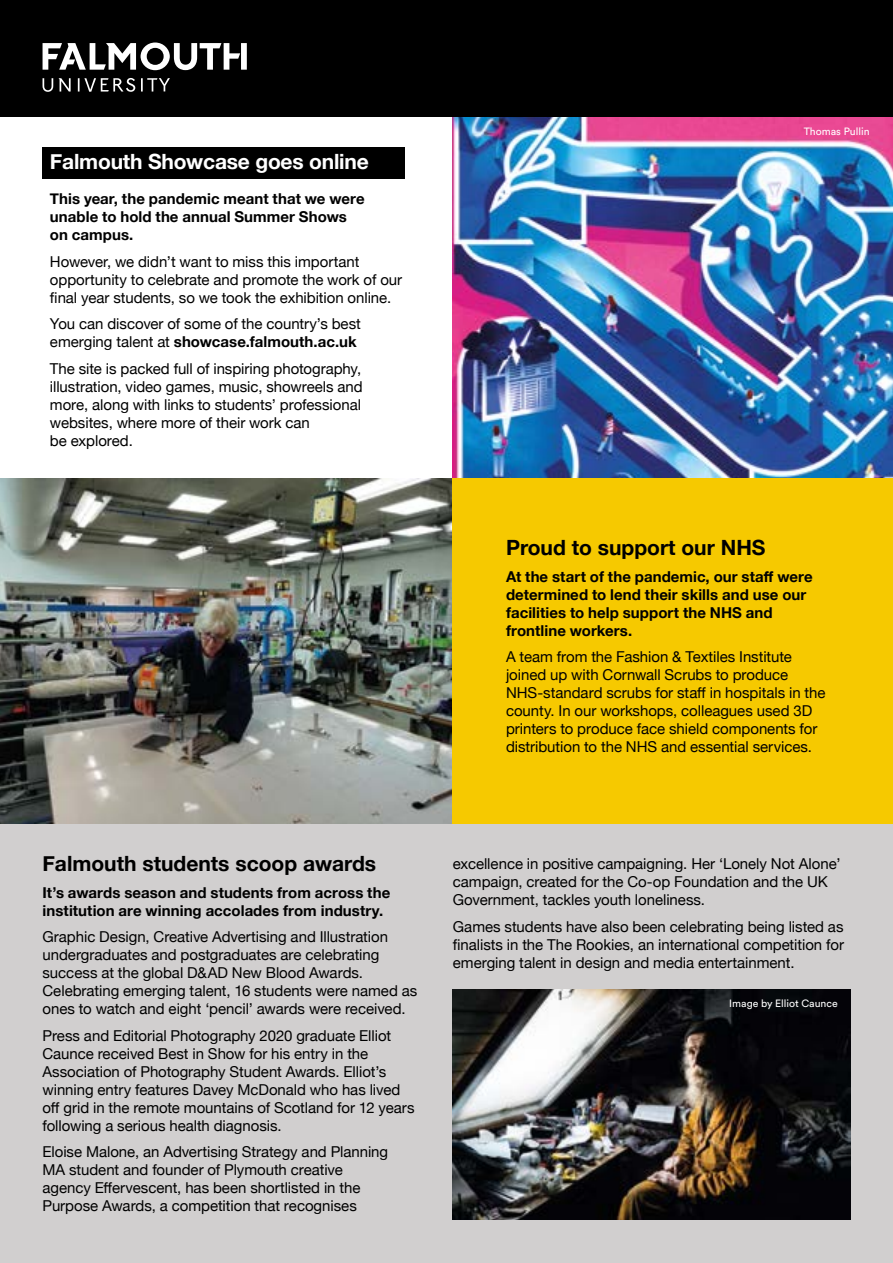
<style>
.page{position:relative;width:893px;height:1263px;background:#fff}
.page>*{position:absolute;margin:0;border:0;box-sizing:border-box;transform-origin:0 0}
.t1{font:700 21px "Helvetica Neue";color:#000}
.t2{font:700 21px "Helvetica Neue";letter-spacing:-.01em;color:#fff}
.t3{font:15px/18px "Helvetica Neue";letter-spacing:-.005em;color:#000}
.t4{font:700 15px/18px "Helvetica Neue";letter-spacing:.005em;color:#000}
.t5{font:10.5px "Circular Pro";color:#fff}
.s1{font-weight:700}
</style>
<div class="page">
<img style="left:0;top:478px;width:453px;height:347px">
<div style="left:0;top:825px;width:893px;height:438px;background:#d1cfcf"></div>
<img style="left:453px;top:117px;width:440px;height:361px">
<div style="left:453px;top:478px;width:440px;height:346px;background:#f6c900"></div>
<div style="left:43px;top:147px;width:362px;height:32px;background:#000"></div>
<img style="left:453px;top:990px;width:397px;height:229px">
<div style="left:0;top:0;width:893px;height:117px;background:#000"></div>
<svg style="left:43px;top:43px;width:204px;height:49px"></svg>
<h1 class="t2" style="left:50px;top:145px;width:320px">Falmouth Showcase goes online</h1>
<p class="t4" style="left:50px;top:190px;width:316px">This year, the pandemic meant that we were unable to hold the annual Summer Shows on campus.</p>
<p class="t3" style="left:50px;top:253px;width:354px">However, we didn’t want to miss this important opportunity to celebrate and promote the work of our final year students, so we took the exhibition online.</p>
<p class="t3" style="left:50px;top:316px;width:312px">You can discover of some of the country’s best emerging talent at <span class="s1">showcase.falmouth.ac.uk</span></p>
<p class="t3" style="left:50px;top:360px;width:314px">The site is packed full of inspiring photography, illustration, video games, music, showreels and more, along with links to students’ professional websites, where more of their work can<br>be explored.</p>
<p class="t5" style="left:804px;top:124px;width:67px">Thomas Pullin</p>
<h1 class="t1" style="left:506px;top:531px;width:261px">Proud to support our NHS</h1>
<p class="t4" style="left:506px;top:568px;width:308px">At the start of the pandemic, our staff were determined to lend their skills and use our facilities to help support the NHS and frontline workers.</p>
<p class="t3" style="left:506px;top:649px;width:321px">A team from the Fashion &amp; Textiles Institute joined up with Cornwall Scrubs to produce NHS-standard scrubs for staff in hospitals in the county. In our workshops, colleagues used 3D printers to produce face shield components for distribution to the NHS and essential services.</p>
<h1 class="t1" style="left:43px;top:847px;width:335px">Falmouth students scoop awards</h1>
<p class="t4" style="left:43px;top:884px;width:349px">It’s awards season and students from across the institution are winning accolades from industry.</p>
<p class="t3" style="left:43px;top:928px;width:376px">Graphic Design, Creative Advertising and Illustration undergraduates and postgraduates are celebrating success at the global D&amp;AD New Blood Awards.<br>Celebrating emerging talent, 16 students were named as ones to watch and eight ‘pencil’ awards were received.</p>
<p class="t3" style="left:43px;top:1027px;width:374px">Press and Editorial Photography 2020 graduate Elliot Caunce received Best in Show for his entry in the Association of Photography Student Awards. Elliot’s winning entry features Davey McDonald who has lived off grid in the remote mountains of Scotland for 12 years following a serious health diagnosis.</p>
<p class="t3" style="left:43px;top:1144px;width:347px">Eloise Malone, an Advertising Strategy and Planning MA student and founder of Plymouth creative agency Effervescent, has been shortlisted in the Purpose Awards, a competition that recognises</p>
<p class="t3" style="left:453px;top:856px;width:389px">excellence in positive campaigning. Her ‘Lonely Not Alone’ campaign, created for the Co-op Foundation and the UK<br>Government, tackles youth loneliness.</p>
<p class="t3" style="left:453px;top:918px;width:393px;text-align:justify">Games students have also been celebrating being listed as finalists in the The Rookies, an international competition for emerging talent in design and media entertainment.</p>
<p class="t5" style="left:729px;top:996px;width:110px">Image by Elliot Caunce</p>
</div>
